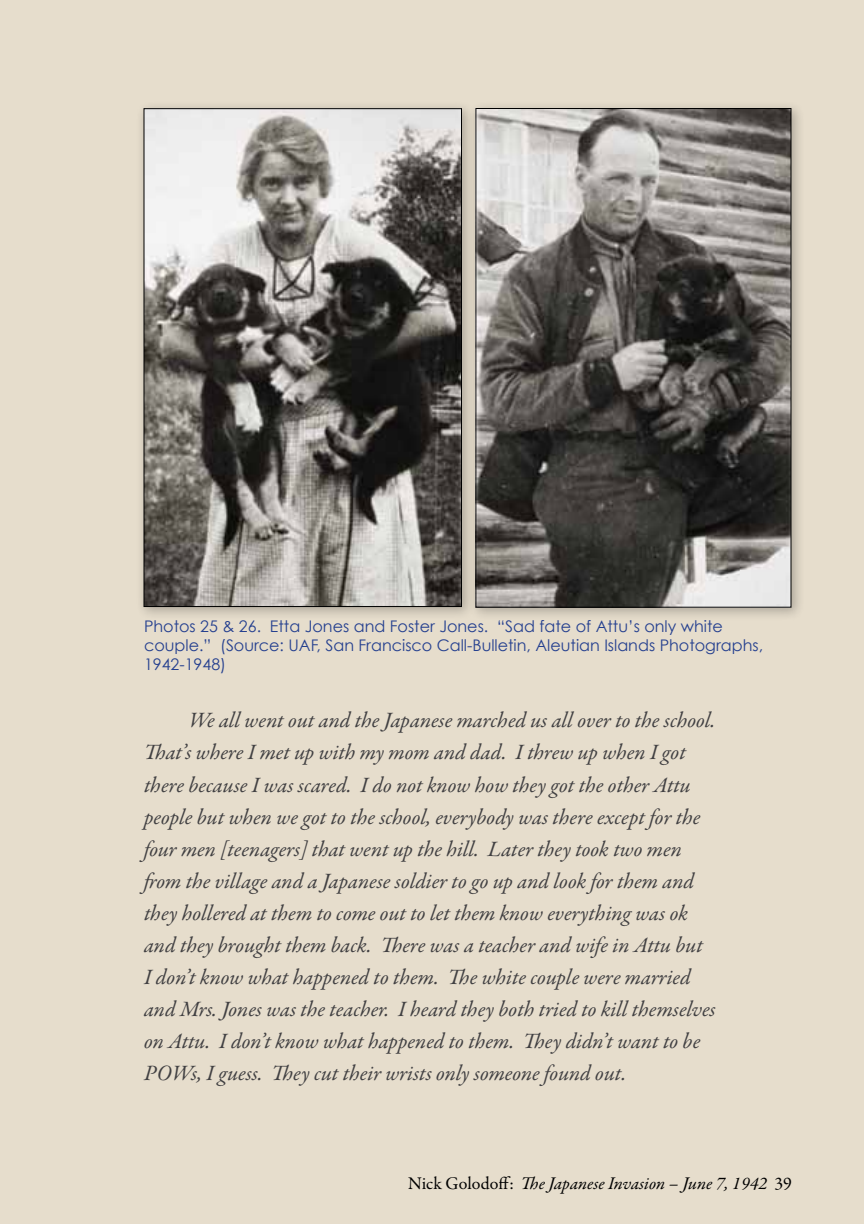
<style>
.page{position:relative;width:864px;height:1224px;background:#e6ddcc}
.page>*{position:absolute;margin:0;border:0;box-sizing:border-box;transform-origin:0 0}
.t1{font:italic 22px/32px "Garamond Premr Pro";letter-spacing:-.005em;color:#414042}
.t2{font:italic 18px "Garamond Premr Pro";letter-spacing:-.005em;color:#000}
.t3{font:16px/19.2px "Century Gothic";color:#25408f}
.s1{font-style:normal}
</style>
<div class="page">
<div style="left:135px;top:100px;width:341px;height:521px;background:#000;opacity:.25"></div>
<img style="left:146px;top:110px;width:314px;height:495px">
<div style="left:144px;top:108px;width:318px;height:499px;border:1px solid #000"></div>
<div style="left:467px;top:100px;width:338px;height:521px;background:#000;opacity:.25"></div>
<img style="left:477px;top:110px;width:313px;height:496px">
<div style="left:475px;top:108px;width:317px;height:500px;border:1px solid #000"></div>
<p class="t3" style="left:144px;top:616px;width:621px">Photos 25 &amp; 26. Etta Jones and Foster Jones. “Sad fate of Attu’s only white couple.” (Source: UAF, San Francisco Call-Bulletin, Aleutian Islands Photographs,<br>1942-1948)</p>
<p class="t1" style="left:144px;top:706px;width:573px;text-indent:45px">We all went out and the Japanese marched us all over to the school.<br>That’s where I met up with my mom and dad. I threw up when I got there because I was scared. I do not know how they got the other Attu people but when we got to the school, everybody was there except for the four men [teenagers] that went up the hill. Later they took two men from the village and a Japanese soldier to go up and look for them and they hollered at them to come out to let them know everything was ok and they brought them back. There was a teacher and wife in Attu but I don’t know what happened to them. The white couple were married and Mrs. Jones was the teacher. I heard they both tried to kill themselves on Attu. I don’t know what happened to them. They didn’t want to be POWs, I guess. They cut their wrists only someone found out.</p>
<p class="t2" style="left:408px;top:1172px;width:385px"><span class="s1">Nick Golodoff:</span> The Japanese Invasion – June 7, 1942 <span class="s1">39</span></p>
</div>
